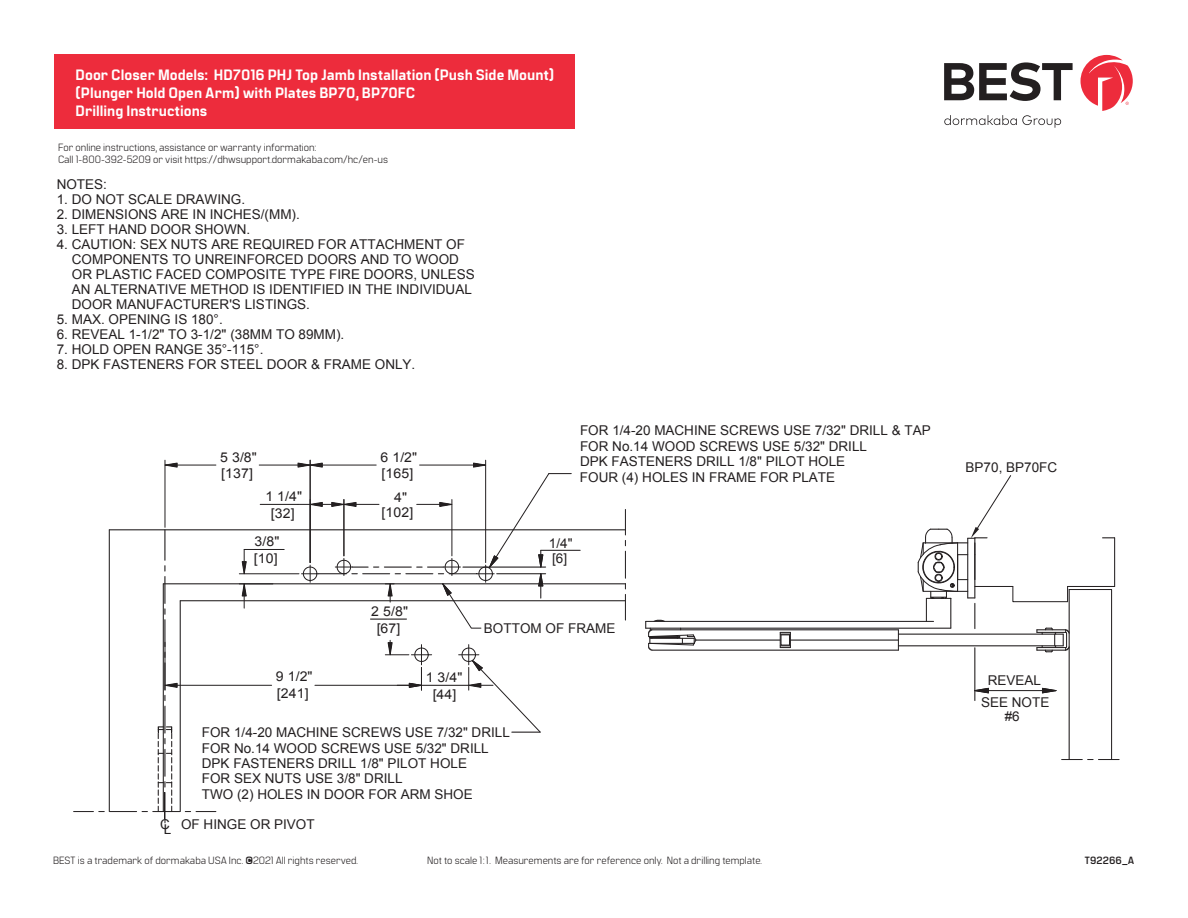
<style>
.page{position:relative;width:1188px;height:918px;background:#fff}
.page>*{position:absolute;margin:0;border:0;box-sizing:border-box;transform-origin:0 0}
.t1{font:800 15px/18px "Manifold CF";color:#fff}
.t2{font:13.5px/15.5px "Arial";color:#231f20}
.t3{font:13.5px/16.8px "Arial";color:#231f20;text-align:center;scale:1.04 1}
.t4{font:10.5px/12.6px "Manifold CF";color:#231f20}
.t5{font:700 10.5px "Manifold CF";color:#231f20}
.s1{font-weight:700}
</style>
<div class="page">
<svg style="left:1088px;top:759px;width:31px;height:1px"></svg>
<svg style="left:1062px;top:759px;width:20px;height:1px"></svg>
<svg style="left:110px;top:811px;width:37px;height:1px"></svg>
<svg style="left:74px;top:811px;width:19px;height:1px"></svg>
<hr style="left:165px;top:530px;width:1px;height:30px;background:#231f20">
<svg style="left:165px;top:566px;width:1px;height:37px"></svg>
<svg style="left:165px;top:620px;width:1px;height:22px"></svg>
<hr style="left:165px;top:792px;width:1px;height:31px;background:#231f20">
<svg style="left:625px;top:509px;width:1px;height:69px"></svg>
<svg style="left:625px;top:584px;width:1px;height:36px"></svg>
<hr style="left:163px;top:584px;width:1px;height:228px;background:#231f20">
<hr style="left:163px;top:583px;width:462px;height:1px;background:#231f20">
<hr style="left:109px;top:529px;width:516px;height:1px;background:#231f20">
<hr style="left:109px;top:530px;width:1px;height:282px;background:#231f20">
<svg style="left:1103px;top:537px;width:12px;height:1px"></svg>
<hr style="left:1111px;top:590px;width:1px;height:170px;background:#231f20">
<hr style="left:975px;top:690px;width:81px;height:1px;background:#231f20">
<hr style="left:975px;top:648px;width:1px;height:53px;background:#231f20">
<hr style="left:1069px;top:590px;width:1px;height:170px;background:#231f20">
<hr style="left:1068px;top:586px;width:47px;height:1px;background:#231f20">
<hr style="left:1069px;top:589px;width:43px;height:1px;background:#231f20">
<hr style="left:1114px;top:538px;width:1px;height:48px;background:#231f20">
<svg style="left:898px;top:630px;width:1px;height:20px"></svg>
<svg style="left:780px;top:632px;width:11px;height:16px"></svg>
<hr style="left:790px;top:640px;width:108px;height:1px;background:#231f20">
<hr style="left:652px;top:650px;width:246px;height:1px;background:#231f20">
<hr style="left:650px;top:629px;width:248px;height:1px;background:#231f20">
<hr style="left:696px;top:640px;width:84px;height:1px;background:#231f20">
<hr style="left:646px;top:621px;width:288px;height:1px;background:#231f20">
<hr style="left:646px;top:628px;width:305px;height:1px;background:#231f20">
<hr style="left:898px;top:634px;width:165px;height:1px;background:#231f20">
<hr style="left:898px;top:645px;width:165px;height:1px;background:#231f20">
<hr style="left:260px;top:504px;width:38px;height:1px;background:#231f20">
<hr style="left:254px;top:549px;width:30px;height:1px;background:#231f20">
<hr style="left:541px;top:550px;width:39px;height:1px;background:#231f20">
<hr style="left:421px;top:685px;width:48px;height:1px;background:#231f20">
<hr style="left:180px;top:601px;width:1px;height:211px;background:#231f20">
<hr style="left:180px;top:600px;width:445px;height:1px;background:#231f20">
<svg style="left:645px;top:620px;width:52px;height:31px"></svg>
<svg style="left:974px;top:687px;width:15px;height:7px"></svg>
<svg style="left:1042px;top:687px;width:15px;height:7px"></svg>
<hr style="left:177px;top:685px;width:95px;height:1px;background:#231f20">
<hr style="left:315px;top:685px;width:94px;height:1px;background:#231f20">
<hr style="left:165px;top:642px;width:1px;height:48px;background:#231f20">
<hr style="left:485px;top:460px;width:1px;height:103px;background:#231f20">
<hr style="left:239px;top:573px;width:60px;height:1px;background:#231f20">
<hr style="left:310px;top:460px;width:1px;height:103px;background:#231f20">
<hr style="left:165px;top:460px;width:1px;height:67px;background:#231f20">
<hr style="left:259px;top:465px;width:39px;height:1px;background:#231f20">
<hr style="left:177px;top:465px;width:39px;height:1px;background:#231f20">
<svg style="left:459px;top:645px;width:82px;height:88px"></svg>
<svg style="left:153px;top:663px;width:63px;height:149px"></svg>
<svg style="left:385px;top:640px;width:47px;height:50px"></svg>
<svg style="left:241px;top:549px;width:15px;height:59px"></svg>
<svg style="left:297px;top:462px;width:274px;height:167px"></svg>
<svg style="left:164px;top:462px;width:14px;height:6px"></svg>
<svg style="left:917px;top:475px;width:153px;height:178px"></svg>
<svg style="left:944px;top:62px;width:129px;height:39px"></svg>
<svg style="left:1081px;top:55px;width:52px;height:56px"></svg>
<svg style="left:944px;top:115px;width:117px;height:13px"></svg>
<div style="left:54px;top:54px;width:521px;height:75px;background:#ed2c3c"></div>
<p class="t1" style="left:76px;top:66px;width:480px">Door Closer Models: HD7016 PHJ Top Jamb Installation (Push Side Mount) (Plunger Hold Open Arm) with Plates BP70, BP70FC<br>Drilling Instructions</p>
<p class="t4" style="left:58px;top:141px;width:332px">For online instructions, assistance or warranty information:<br>Call 1-800-392-5209 or visit https://dhwsupport.dormakaba.com/hc/en-us</p>
<p class="t2" style="left:57px;top:177px;width:52px">NOTES:</p>
<p class="t2" style="left:57px;top:192px;width:190px">1. DO NOT SCALE DRAWING.</p>
<p class="t2" style="left:57px;top:207px;width:245px">2. DIMENSIONS ARE IN INCHES/(MM).</p>
<p class="t2" style="left:57px;top:222px;width:195px">3. LEFT HAND DOOR SHOWN.</p>
<p class="t2" style="left:72px;top:237px;width:405px;line-height:15px;text-indent:-15px">4. CAUTION: SEX NUTS ARE REQUIRED FOR ATTACHMENT OF COMPONENTS TO UNREINFORCED DOORS AND TO WOOD OR PLASTIC FACED COMPOSITE TYPE FIRE DOORS, UNLESS AN ALTERNATIVE METHOD IS IDENTIFIED IN THE INDIVIDUAL</p>
<p class="t2" style="left:72px;top:297px;width:240px">DOOR MANUFACTURER'S LISTINGS.</p>
<p class="t2" style="left:57px;top:312px;width:168px">5. MAX. OPENING IS 180°.</p>
<p class="t2" style="left:57px;top:327px;width:289px">6. REVEAL 1-1/2" TO 3-1/2" (38MM TO 89MM).</p>
<p class="t2" style="left:57px;top:342px;width:208px">7. HOLD OPEN RANGE 35°-115°.</p>
<p class="t2" style="left:57px;top:357px;width:360px">8. DPK FASTENERS FOR STEEL DOOR &amp; FRAME ONLY.</p>
<p class="t3" style="left:220px;top:449px;width:37px">5 3/8"</p>
<p class="t3" style="left:380px;top:449px;width:37px">6 1/2"</p>
<p class="t3" style="left:221px;top:465px;width:32px">[137]</p>
<p class="t3" style="left:382px;top:465px;width:32px">[165]</p>
<p class="t3" style="left:265px;top:488px;width:37px">1 1/4"</p>
<p class="t3" style="left:271px;top:505px;width:24px">[32]</p>
<p class="t3" style="left:254px;top:533px;width:25px">3/8"</p>
<p class="t3" style="left:254px;top:550px;width:24px">[10]</p>
<p class="t3" style="left:394px;top:489px;width:14px">4"</p>
<p class="t3" style="left:382px;top:504px;width:32px">[102]</p>
<p class="t3" style="left:276px;top:668px;width:37px">9 1/2"</p>
<p class="t3" style="left:277px;top:685px;width:32px">[241]</p>
<p class="t3" style="left:371px;top:603px;width:37px">2 5/8" [67]</p>
<p class="t3" style="left:426px;top:669px;width:37px">1 3/4"</p>
<p class="t3" style="left:433px;top:686px;width:24px">[44]</p>
<p class="t2" style="left:580px;top:423px;width:352px">FOR 1/4-20 MACHINE SCREWS USE 7/32" DRILL &amp; TAP<br>FOR No.14 WOOD SCREWS USE 5/32" DRILL<br>DPK FASTENERS DRILL 1/8" PILOT HOLE</p>
<p class="t2" style="left:580px;top:469px;width:257px">FOUR (4) HOLES IN FRAME FOR PLATE</p>
<p class="t2" style="left:549px;top:536px;width:25px;line-height:15px">1/4" [6]</p>
<p class="t2" style="left:484px;top:621px;width:133px">BOTTOM OF FRAME</p>
<p class="t2" style="left:202px;top:725px;width:310px">FOR 1/4-20 MACHINE SCREWS USE 7/32" DRILL</p>
<p class="t2" style="left:202px;top:740px;width:289px">FOR No.14 WOOD SCREWS USE 5/32" DRILL</p>
<p class="t2" style="left:202px;top:756px;width:272px">DPK FASTENERS DRILL 1/8" PILOT HOLE<br>FOR SEX NUTS USE 3/8" DRILL<br>TWO (2) HOLES IN DOOR FOR ARM SHOE</p>
<p class="t2" style="left:160px;top:816px;width:156px">C OF HINGE OR PIVOT</p>
<p class="t2" style="left:164px;top:821px;width:9px">L</p>
<p class="t2" style="left:966px;top:459px;width:93px">BP70, BP70FC</p>
<p class="t2" style="left:988px;top:672px;width:55px">REVEAL</p>
<p class="t2" style="left:981px;top:694px;width:70px">SEE NOTE</p>
<p class="t2" style="left:1005px;top:709px;width:16px">#6</p>
<p class="t4" style="left:53px;top:854px;width:306px">BEST is a trademark of dormakaba USA Inc. <span class="s1">©</span>2021 All rights reserved.</p>
<p class="t4" style="left:427px;top:854px;width:336px">Not to scale 1:1. Measurements are for reference only. Not a drilling template.</p>
<p class="t5" style="left:1085px;top:854px;width:51px">T92266_A</p>
</div>
